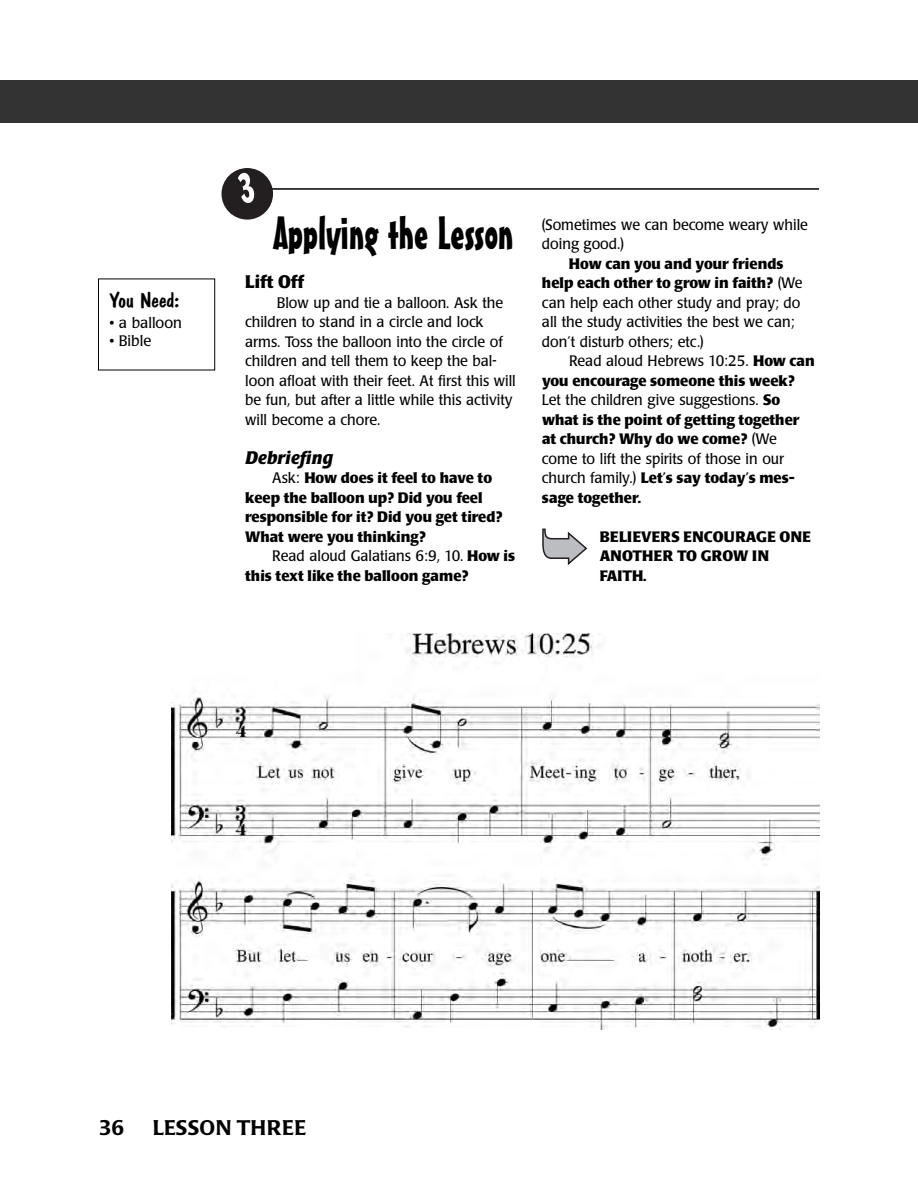
<style>
.page{position:relative;width:918px;height:1202px;background:#fff}
.page>*{position:absolute;margin:0;border:0;box-sizing:border-box;transform-origin:0 0}
.t1{font:45px "Mister Earl BT";color:#000}
.t2{font:500 21px "Poppl Laudatio";letter-spacing:.02em;color:#000}
.t3{font:21px "Dom Casual D";color:#000;scale:1.05 1}
.t4{font:italic 700 18px "Poppl Laudatio";color:#000}
.t5{font:700 18px "Poppl Laudatio";color:#000;scale:.95 1}
.t6{font:15px/19.5px "Poppl Laudatio";color:#000;scale:.95 1}
.t7{font:700 15px/19.5px "Poppl Laudatio";color:#000}
.t8{font:700 15px/19.5px "Poppl Laudatio";letter-spacing:.02em;color:#000}
.t9{font:15px "Poppl Laudatio";color:#000}
.s1{font-weight:400}
.s2{font-weight:700}
</style>
<div class="page">
<div style="left:0;top:80px;width:891px;height:43px;background:#333"></div>
<div style="left:891px;top:80px;width:27px;height:43px;background:#333"></div>
<hr style="left:271px;top:188px;width:548px;height:2px;background:#000">
<svg style="left:542px;top:528px;width:45px;height:37px"></svg>
<div style="left:98px;top:278px;width:117px;height:92px;border:1px solid #000"></div>
<img style="left:171px;top:633px;width:648px;height:396px">
<svg style="left:222px;top:168px;width:51px;height:51px"></svg>
<h2 class="t3" style="left:109px;top:287px;width:68px">You Need:</h2>
<p class="t9" style="left:109px;top:317px;width:74px">• a balloon</p>
<p class="t9" style="left:109px;top:335px;width:43px">• Bible</p>
<h1 class="t1" style="left:273px;top:217px;width:242px">Applying the Lesson</h1>
<p class="t5" style="left:245px;top:275px;width:64px">Lift Off</p>
<p class="t6" style="left:245px;top:294px;width:286px;text-indent:32px">Blow up and tie a balloon. Ask the children to stand in a circle and lock arms. Toss the balloon into the circle of children and tell them to keep the bal&shy;loon afloat with their feet. At first this will be fun, but after a little while this activity will become a chore.</p>
<p class="t4" style="left:245px;top:450px;width:89px">Debriefing</p>
<p class="t7" style="left:245px;top:470px;width:259px;text-indent:27px"><span class="s1">Ask:</span> How does it feel to have to keep the balloon up? Did you feel responsible for it? Did you get tired?<br>What were you thinking?</p>
<p class="t7" style="left:245px;top:548px;width:271px;text-indent:27px"><span class="s1">Read aloud Galatians 6:9, 10.</span> How is this text like the balloon game?</p>
<p class="t6" style="left:542px;top:216px;width:282px">(Sometimes we can become weary while doing good.)</p>
<p class="t6" style="left:542px;top:255px;width:276px;text-indent:27px"><span class="s2">How can you and your friends help each other to grow in faith?</span> (We can help each other study and pray; do all the study activities the best we can; don’t disturb others; etc.)</p>
<p class="t7" style="left:542px;top:353px;width:274px;text-indent:27px"><span class="s1">Read aloud Hebrews 10:25.</span> How can you encourage someone this week?<br><span class="s1">Let the children give suggestions.</span> So what is the point of getting together at church? Why do we come? <span class="s1">(We come to lift the spirits of those in our church family.)</span> Let’s say today’s mes&shy;sage together.</p>
<p class="t8" style="left:600px;top:528px;width:213px">BELIEVERS ENCOURAGE ONE<br>ANOTHER TO GROW IN<br>FAITH.</p>
<h2 class="t2" style="left:99px;top:1119px;width:27px">36</h2>
<h2 class="t2" style="left:153px;top:1119px;width:155px">LESSON THREE</h2>
</div>
